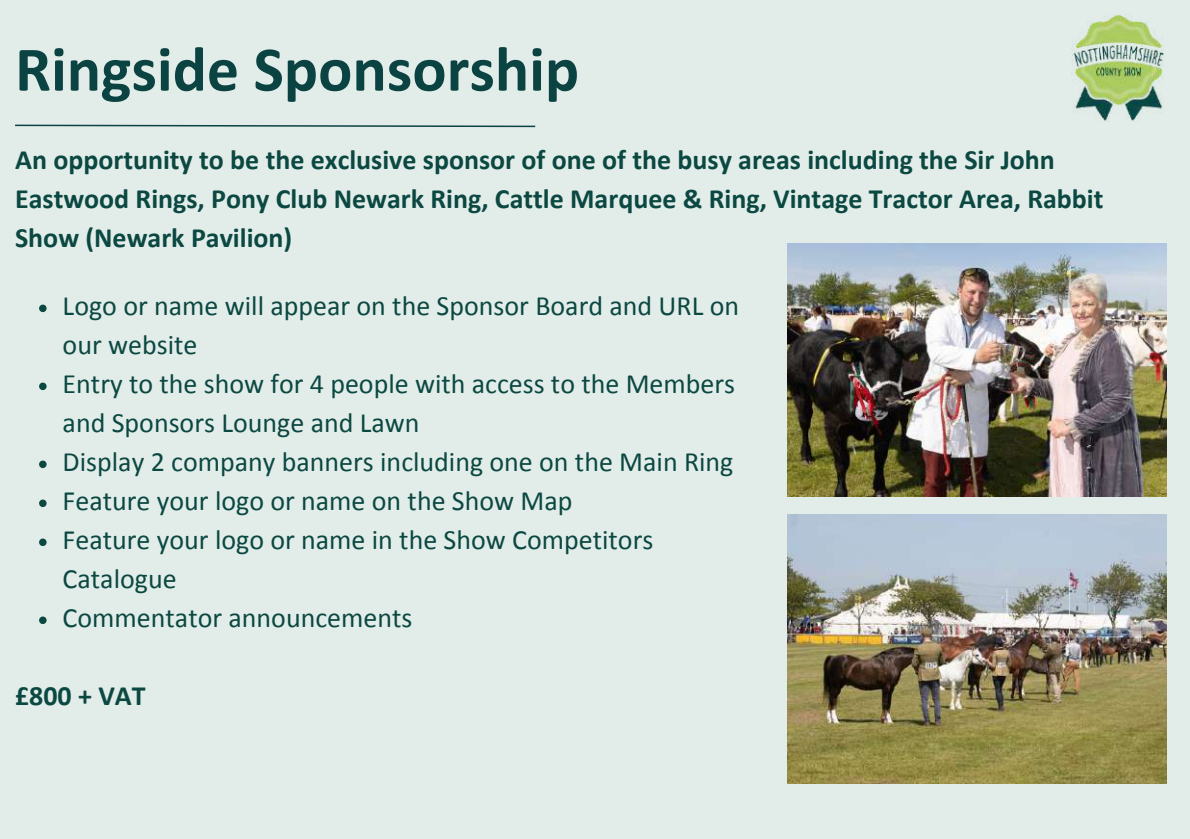
<style>
.page{position:relative;width:1190px;height:839px;background:#fff}
.page>*{position:absolute;margin:0;border:0;box-sizing:border-box;transform-origin:0 0}
.t1{font:700 64px "Calibri";color:#0a4342}
.t2{font:28px/39px "Calibri";color:#0c4842}
.t3{font:700 28px/39px "Calibri";color:#0c4842}
</style>
<div class="page">
<div style="left:0;top:0;width:1190px;height:838px;background:#e2ede9"></div>
<svg style="left:15px;top:124px;width:521px;height:4px"></svg>
<img style="left:1071px;top:15px;width:93px;height:107px">
<img style="left:787px;top:514px;width:379px;height:269px">
<svg style="left:39px;top:304px;width:8px;height:8px"></svg>
<svg style="left:39px;top:382px;width:8px;height:8px"></svg>
<svg style="left:39px;top:460px;width:8px;height:8px"></svg>
<svg style="left:39px;top:499px;width:8px;height:8px"></svg>
<svg style="left:39px;top:538px;width:8px;height:8px"></svg>
<svg style="left:39px;top:616px;width:8px;height:8px"></svg>
<img style="left:787px;top:243px;width:379px;height:254px">
<h1 class="t1" style="left:15px;top:43px;width:566px">Ringside Sponsorship</h1>
<p class="t3" style="left:15px;top:143px;width:1090px">An opportunity to be the exclusive sponsor of one of the busy areas including the Sir John<br>Eastwood Rings, Pony Club Newark Ring, Cattle Marquee &amp; Ring, Vintage Tractor Area, Rabbit<br>Show (Newark Pavilion)</p>
<p class="t2" style="left:63px;top:288px;width:678px">Logo or name will appear on the Sponsor Board and URL on our website<br>Entry to the show for 4 people with access to the Members and Sponsors Lounge and Lawn<br>Display 2 company banners including one on the Main Ring Feature your logo or name on the Show Map<br>Feature your logo or name in the Show Competitors Catalogue<br>Commentator announcements</p>
<p class="t3" style="left:15px;top:678px;width:132px">£800 + VAT</p>
</div>
